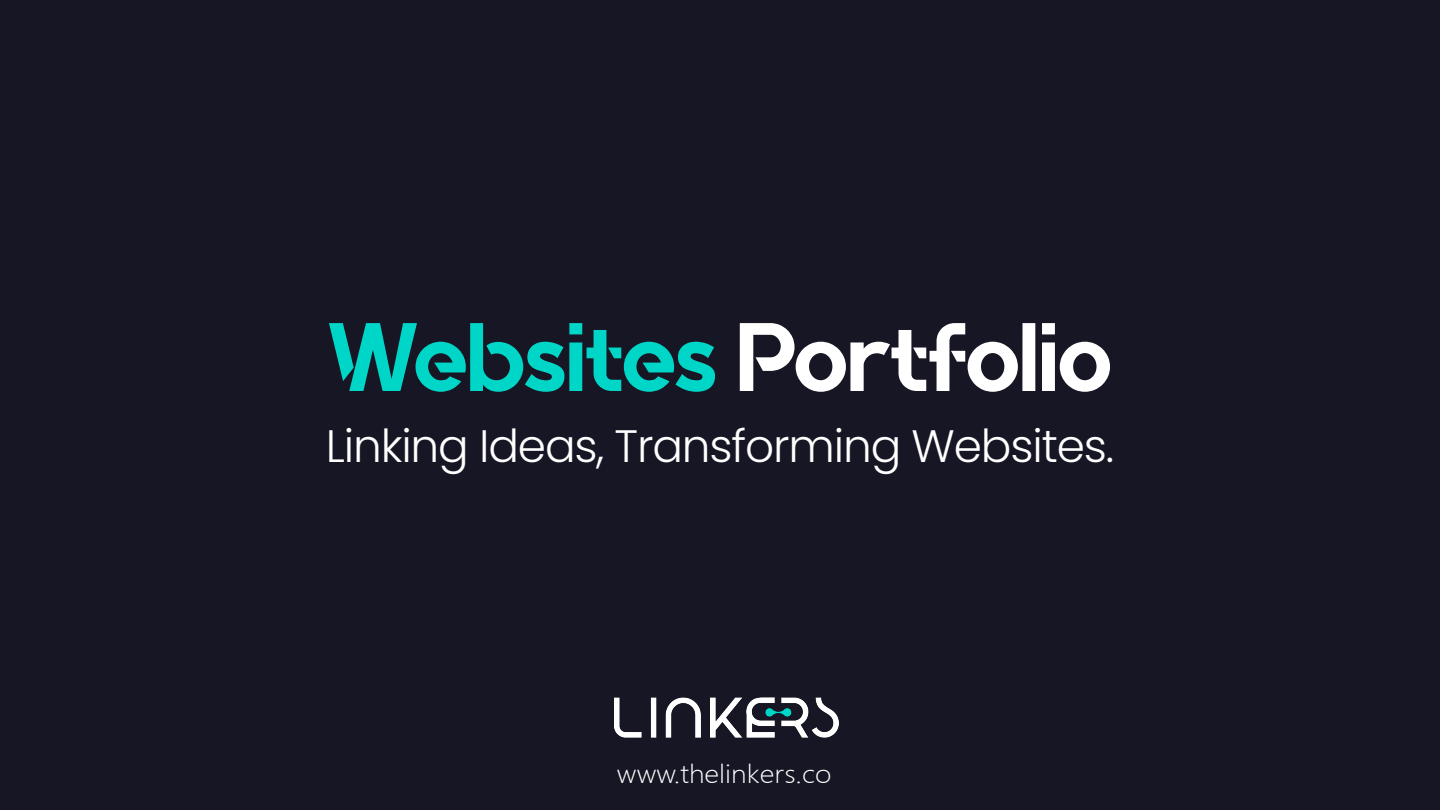
<style>
.page{position:relative;width:1440px;height:810px;background:#171624}
.page>*{position:absolute;margin:0;border:0;box-sizing:border-box;transform-origin:0 0}
.t1{font:97.05px "Quantify";letter-spacing:-.005em;color:#fff}
.t2{font:300 45.45px "Poppins";letter-spacing:-.025em;color:#fff}
.t3{font:24.3px "Microsoft Ya Hei UI Light";color:#fff;scale:1.11 1}
.s1{color:#00d6c7}
</style>
<div class="page">
<img style="left:614px;top:697px;width:225px;height:41px">
<h1 class="t1" style="left:328px;top:302px;width:785px"><span class="s1">Websites</span> Portfolio</h1>
<p class="t2" style="left:326px;top:420px;width:790px">Linking Ideas, Transforming Websites.</p>
<p class="t3" style="left:617px;top:758px;width:195px">www.thelinkers.co</p>
</div>
